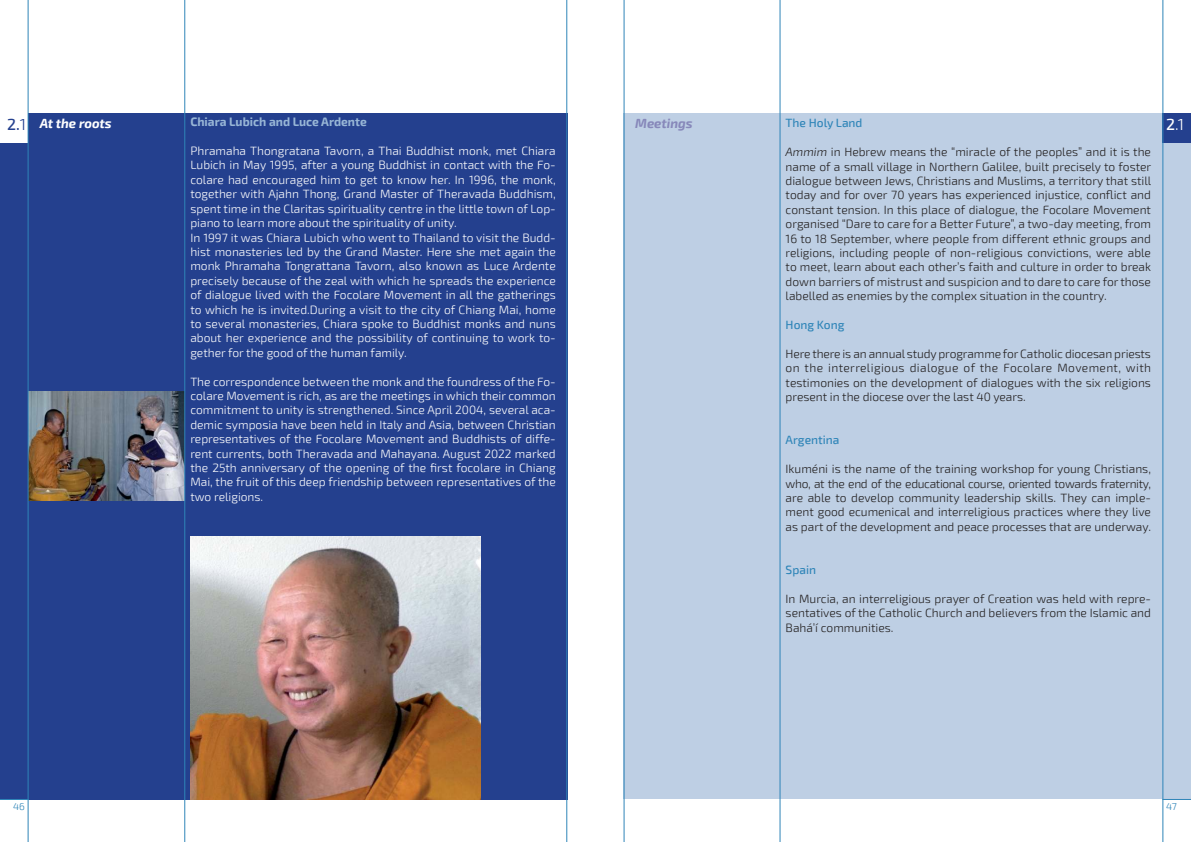
<style>
.page{position:relative;width:1191px;height:842px;background:#fff}
.page>*{position:absolute;margin:0;border:0;box-sizing:border-box;transform-origin:0 0}
.t1{font:500 16px "Exo 2";color:#24408e}
.t2{font:300 16px "Exo 2";color:#fff}
.t3{font:italic 700 13px "Exo 2";color:#fff}
.t4{font:italic 700 13px "Exo 2";color:#8788ba}
.t5{font:300 12px/14.4px "Exo 2";color:#fff}
.t6{font:300 12px/14.4px "Exo 2";color:#221f1f;text-align:justify}
.t7{font:500 12px "Exo 2";color:#2f85b8}
.t8{font:700 12px "Exo 2";color:#98b6d6}
.t9{font:300 10px "Exo 2";color:#2f85b8}
.s1{font-style:italic}
.s2{font-weight:300}
.s3{font-weight:500}
</style>
<div class="page">
<div style="left:0;top:113px;width:567px;height:686px;background:#24408e"></div>
<div style="left:624px;top:113px;width:567px;height:686px;background:#becfe4"></div>
<div style="left:0;top:113px;width:28px;height:30px;background:#fff"></div>
<div style="left:1162px;top:113px;width:29px;height:30px;background:#24408e"></div>
<svg style="left:0;top:799px;width:28px;height:1px"></svg>
<svg style="left:1163px;top:799px;width:28px;height:1px"></svg>
<hr style="left:779px;top:0;width:1px;height:842px;background:#2f85b8">
<hr style="left:566px;top:0;width:1px;height:842px;background:#2f85b8">
<hr style="left:623px;top:0;width:1px;height:842px;background:#2f85b8">
<hr style="left:1162px;top:0;width:1px;height:842px;background:#2f85b8">
<img style="left:190px;top:537px;width:290px;height:262px">
<img style="left:29px;top:392px;width:155px;height:108px">
<hr style="left:28px;top:0;width:1px;height:842px;background:#2f85b8">
<hr style="left:184px;top:0;width:1px;height:842px;background:#2f85b8">
<p class="t8" style="left:190px;top:115px;width:178px">Chiara Lubich and Luce Ardente</p>
<p class="t5" style="left:190px;top:145px;width:367px">Phramaha Thongratana Tavorn, a Thai Buddhist monk, met Chiara Lubich in May 1995, after a young Buddhist in contact with the Fo&shy;colare had encouraged him to get to know her. In 1996, the monk, together with Ajahn Thong, Grand Master of Theravada Buddhism, spent time in the Claritas spirituality centre in the little town of Lop&shy;piano to learn more about the spirituality of unity.<br>In 1997 it was Chiara Lubich who went to Thailand to visit the Budd&shy;hist monasteries led by the Grand Master. Here she met again the monk Phramaha Tongrattana Tavorn, also known as Luce Ardente precisely because of the zeal with which he spreads the experience of dialogue lived with the Focolare Movement in all the gatherings to which he is invited.During a visit to the city of Chiang Mai, home to several monasteries, Chiara spoke to Buddhist monks and nuns about her experience and the possibility of continuing to work to&shy;gether for the good of the human family.</p>
<p class="t5" style="left:190px;top:375px;width:367px;text-align:justify">The correspondence between the monk and the foundress of the Fo&shy;colare Movement is rich, as are the meetings in which their common commitment to unity is strengthened. Since April 2004, several aca&shy;demic symposia have been held in Italy and Asia, between Christian representatives of the Focolare Movement and Buddhists of diffe&shy;rent currents, both Theravada and Mahayana. August 2022 marked the 25th anniversary of the opening of the first focolare in Chiang Mai, the fruit of this deep friendship between representatives of the two religions.</p>
<p class="t3" style="left:40px;top:119px;width:74px">At the roots</p>
<p class="t4" style="left:635px;top:119px;width:59px">Meetings</p>
<p class="t7" style="left:785px;top:119px;width:78px">The Holy Land</p>
<p class="t6" style="left:785px;top:146px;width:367px"><span class="s1">Ammim</span> in Hebrew means the “miracle of the peoples” and it is the name of a small village in Northern Galilee, built precisely to foster dialogue between Jews, Christians and Muslims, a territory that still today and for over 70 years has experienced injustice, conflict and constant tension. In this place of dialogue, the Focolare Movement organised “Dare to care for a Better Future”, a two-day meeting, from 16 to 18 September, where people from different ethnic groups and religions, including people of non-religious convictions, were able to meet, learn about each other’s faith and culture in order to break down barriers of mistrust and suspicion and to dare to care for those labelled as enemies by the complex situation in the country.</p>
<p class="t7" style="left:785px;top:320px;width:60px">Hong Kong</p>
<p class="t6" style="left:785px;top:347px;width:367px">Here there is an annual study programme for Catholic diocesan priests on the interreligious dialogue of the Focolare Movement, with testimonies on the development of dialogues with the six religions present in the diocese over the last 40 years.</p>
<p class="t7" style="left:785px;top:436px;width:55px">Argentina</p>
<p class="t6" style="left:785px;top:463px;width:367px">Ikuméni is the name of the training workshop for young Christians, who, at the end of the educational course, oriented towards fraternity, are able to develop community leadership skills. They can imple&shy;ment good ecumenical and interreligious practices where they live as part of the development and peace processes that are underway.</p>
<p class="t7" style="left:785px;top:565px;width:32px">Spain</p>
<p class="t6" style="left:785px;top:592px;width:367px">In Murcia, an interreligious prayer of Creation was held with repre&shy;sentatives of the Catholic Church and believers from the Islamic and Bahá’í communities.</p>
<h1 class="t1" style="left:7px;top:119px;width:20px">2.<span class="s2">1</span></h1>
<h1 class="t2" style="left:1166px;top:118px;width:20px"><span class="s3">2</span>.1</h1>
<p class="t9" style="left:13px;top:802px;width:13px">46</p>
<p class="t9" style="left:1166px;top:802px;width:12px">47</p>
</div>
